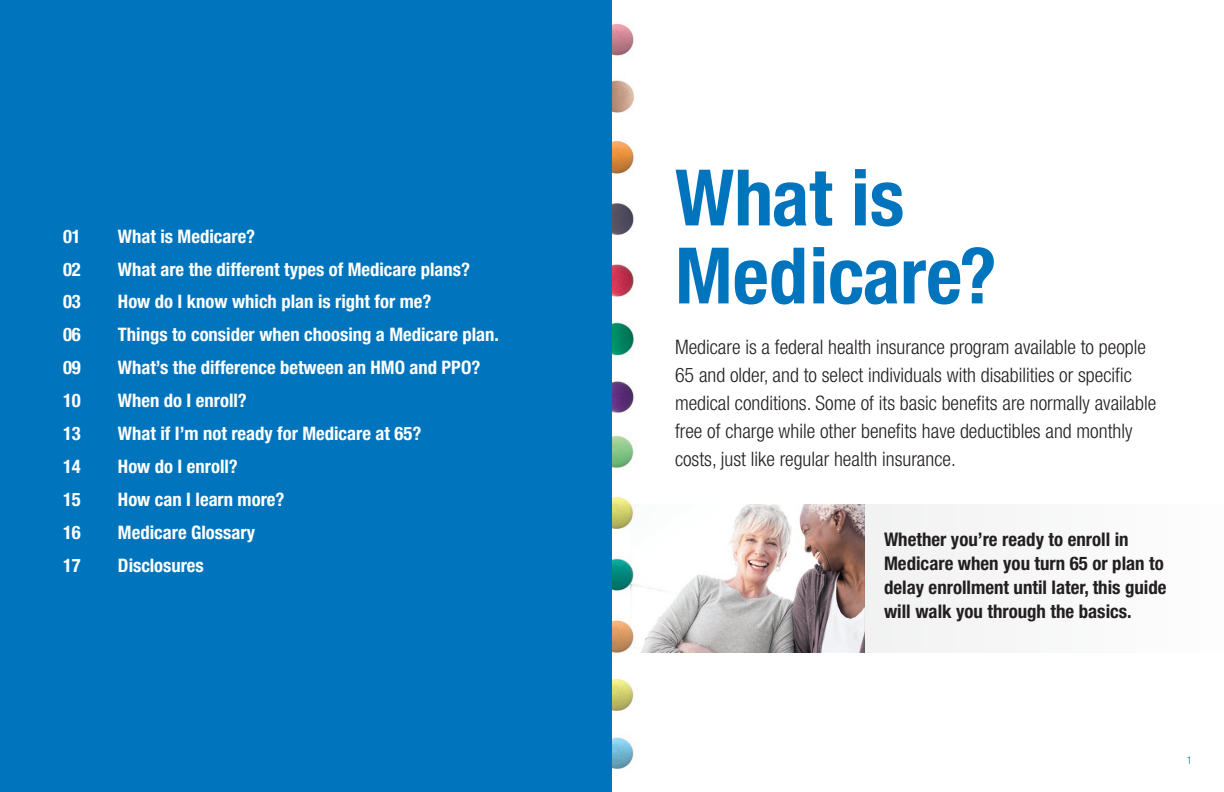
<style>
.page{position:relative;width:1224px;height:792px;background:#fff}
.page>*{position:absolute;margin:0;border:0;box-sizing:border-box;transform-origin:0 0}
.t1{font:700 condensed 78px/78px "Helvetica Neue";color:#0075bd}
.t2{font:300 condensed 20px/28px "Helvetica Neue";color:#231f20}
.t3{font:700 condensed 18.8px/24px "Helvetica Neue";color:#231f20}
.t4{font:700 condensed 18.6px "Helvetica Neue";color:#fff}
.t5{font:300 condensed 11px "Helvetica Neue";color:#0075bd}
</style>
<div class="page">
<div style="left:865px;top:505px;width:359px;height:148px;background:#f7f8f8"></div>
<img style="left:612px;top:23px;width:22px;height:390px">
<img style="left:612px;top:435px;width:22px;height:334px">
<div style="left:0;top:0;width:612px;height:792px;background:#0075bd"></div>
<img style="left:630px;top:505px;width:235px;height:148px">
<p class="t4" style="left:63px;top:225px;width:19px">01</p>
<p class="t4" style="left:118px;top:225px;width:139px">What is Medicare?</p>
<p class="t4" style="left:63px;top:258px;width:19px">02</p>
<p class="t4" style="left:118px;top:258px;width:354px">What are the different types of Medicare plans?</p>
<p class="t4" style="left:63px;top:291px;width:19px">03</p>
<p class="t4" style="left:118px;top:291px;width:315px">How do I know which plan is right for me?</p>
<p class="t4" style="left:63px;top:323px;width:19px">06</p>
<p class="t4" style="left:118px;top:323px;width:383px">Things to consider when choosing a Medicare plan.</p>
<p class="t4" style="left:63px;top:356px;width:19px">09</p>
<p class="t4" style="left:118px;top:356px;width:364px">What’s the difference between an HMO and PPO?</p>
<p class="t4" style="left:63px;top:389px;width:19px">10</p>
<p class="t4" style="left:118px;top:389px;width:130px">When do I enroll?</p>
<p class="t4" style="left:63px;top:422px;width:19px">13</p>
<p class="t4" style="left:118px;top:422px;width:305px">What if I’m not ready for Medicare at 65?</p>
<p class="t4" style="left:63px;top:455px;width:19px">14</p>
<p class="t4" style="left:118px;top:455px;width:121px">How do I enroll?</p>
<p class="t4" style="left:63px;top:488px;width:19px">15</p>
<p class="t4" style="left:118px;top:488px;width:168px">How can I learn more?</p>
<p class="t4" style="left:63px;top:521px;width:19px">16</p>
<p class="t4" style="left:118px;top:521px;width:139px">Medicare Glossary</p>
<p class="t4" style="left:63px;top:554px;width:19px">17</p>
<p class="t4" style="left:118px;top:554px;width:87px">Disclosures</p>
<h1 class="t1" style="left:675px;top:158px;width:323px">What is<br>Medicare?</h1>
<p class="t2" style="left:675px;top:333px;width:483px">Medicare is a federal health insurance program available to people 65 and older, and to select individuals with disabilities or specific medical conditions. Some of its basic benefits are normally available free of charge while other benefits have deductibles and monthly costs, just like regular health insurance.</p>
<p class="t3" style="left:884px;top:527px;width:284px">Whether you’re ready to enroll in Medicare when you turn 65 or plan to delay enrollment until later, this guide will walk you through the basics.</p>
<p class="t5" style="left:1187px;top:754px;width:7px">1</p>
</div>
